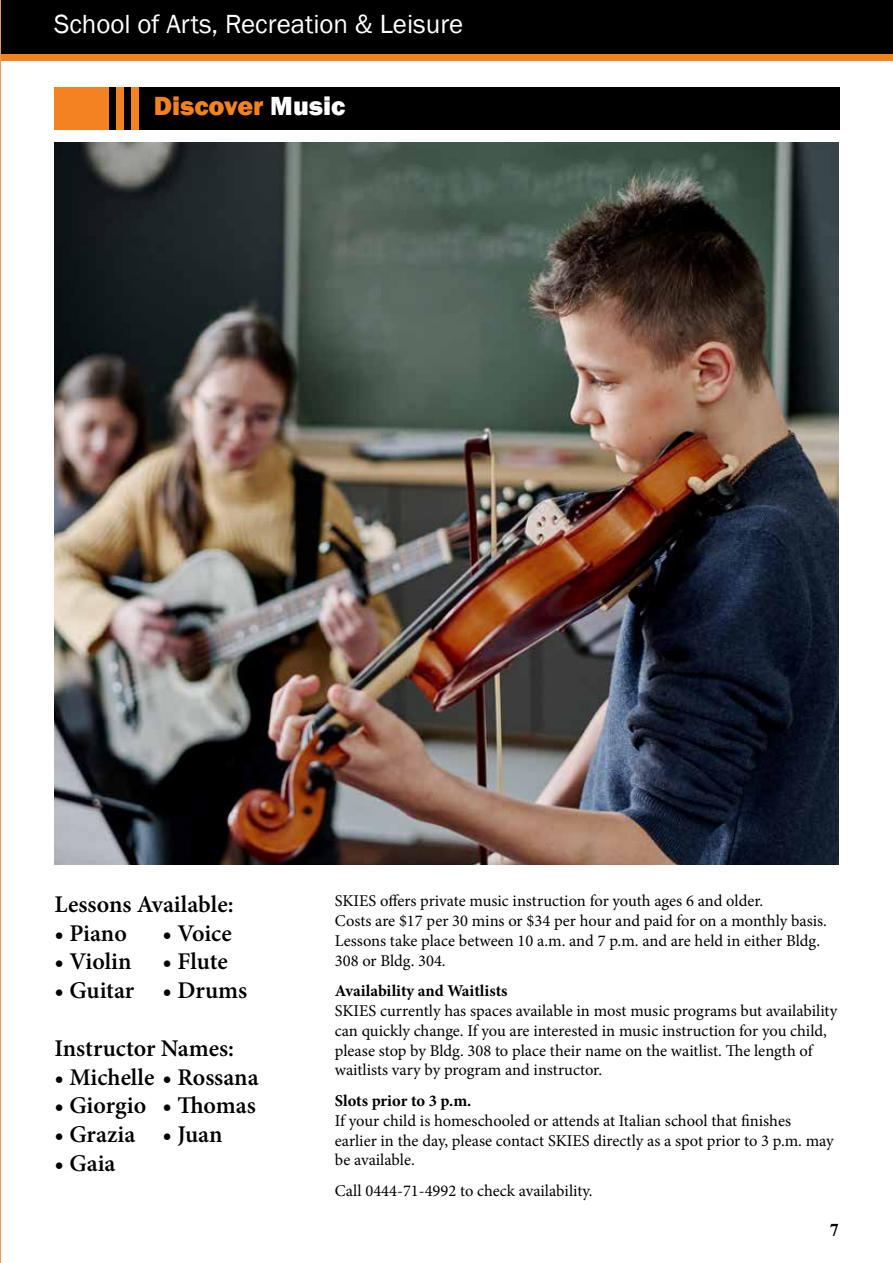
<style>
.page{position:relative;width:893px;height:1263px;background:#fff}
.page>*{position:absolute;margin:0;border:0;box-sizing:border-box;transform-origin:0 0}
.t1{font:27px "Franklin Gothic";color:#fff}
.t2{font:800 27px "Franklin Gothic";color:#f58220}
.t3{font:600 24px "Minion Pro";color:#000}
.t4{font:700 18px "Times New Roman";color:#000}
.t5{font:16.5px/19.8px "Minion Pro";color:#000}
.t6{font:700 16.5px "Minion Pro";letter-spacing:-.005em;color:#000}
.s1{color:#fff}
</style>
<div class="page">
<div style="left:0;top:0;width:893px;height:54px;background:#000"></div>
<div style="left:0;top:54px;width:893px;height:6px;background:#f58220"></div>
<div style="left:109px;top:87px;width:7px;height:42px;background:#000"></div>
<div style="left:124px;top:87px;width:8px;height:42px;background:#000"></div>
<div style="left:139px;top:87px;width:701px;height:42px;background:#000"></div>
<div style="left:55px;top:87px;width:54px;height:42px;background:#f58220"></div>
<div style="left:116px;top:87px;width:8px;height:42px;background:#f58220"></div>
<div style="left:132px;top:87px;width:7px;height:42px;background:#f58220"></div>
<img style="left:55px;top:143px;width:784px;height:721px">
<img style="left:0;top:0;width:1px;height:1263px">
<h1 class="t1" style="left:54px;top:7px;width:411px">School of Arts, Recreation &amp; Leisure</h1>
<h1 class="t2" style="left:154px;top:88px;width:193px">Discover <span class="s1">Music</span></h1>
<h2 class="t3" style="left:55px;top:887px;width:180px">Lessons Available:</h2>
<h2 class="t3" style="left:55px;top:916px;width:74px">• Piano</h2>
<h2 class="t3" style="left:163px;top:916px;width:71px">• Voice</h2>
<h2 class="t3" style="left:55px;top:945px;width:78px">• Violin</h2>
<h2 class="t3" style="left:163px;top:945px;width:67px">• Flute</h2>
<h2 class="t3" style="left:55px;top:974px;width:194px">• Guitar • Drums</h2>
<h2 class="t3" style="left:55px;top:1031px;width:181px">Instructor Names:</h2>
<h2 class="t3" style="left:55px;top:1060px;width:206px">• Michelle • Rossana</h2>
<h2 class="t3" style="left:55px;top:1089px;width:203px">• Giorgio • Thomas</h2>
<h2 class="t3" style="left:55px;top:1118px;width:169px">• Grazia • Juan</h2>
<h2 class="t3" style="left:55px;top:1147px;width:62px">• Gaia</h2>
<p class="t5" style="left:335px;top:891px;width:494px">SKIES offers private music instruction for youth ages 6 and older.<br>Costs are $17 per 30 mins or $34 per hour and paid for on a monthly basis.<br>Lessons take place between 10 a.m. and 7 p.m. and are held in either Bldg.<br>308 or Bldg. 304.</p>
<p class="t6" style="left:335px;top:979px;width:174px">Availability and Waitlists</p>
<p class="t5" style="left:335px;top:1001px;width:504px">SKIES currently has spaces available in most music programs but availability can quickly change. If you are interested in music instruction for you child, please stop by Bldg. 308 to place their name on the waitlist. The length of waitlists vary by program and instructor.</p>
<p class="t6" style="left:335px;top:1089px;width:138px">Slots prior to 3 p.m.</p>
<p class="t5" style="left:335px;top:1111px;width:500px">If your child is homeschooled or attends at Italian school that finishes earlier in the day, please contact SKIES directly as a spot prior to 3 p.m. may be available.</p>
<p class="t5" style="left:335px;top:1181px;width:259px">Call 0444-71-4992 to check availability.</p>
<p class="t4" style="left:830px;top:1217px;width:10px">7</p>
</div>
